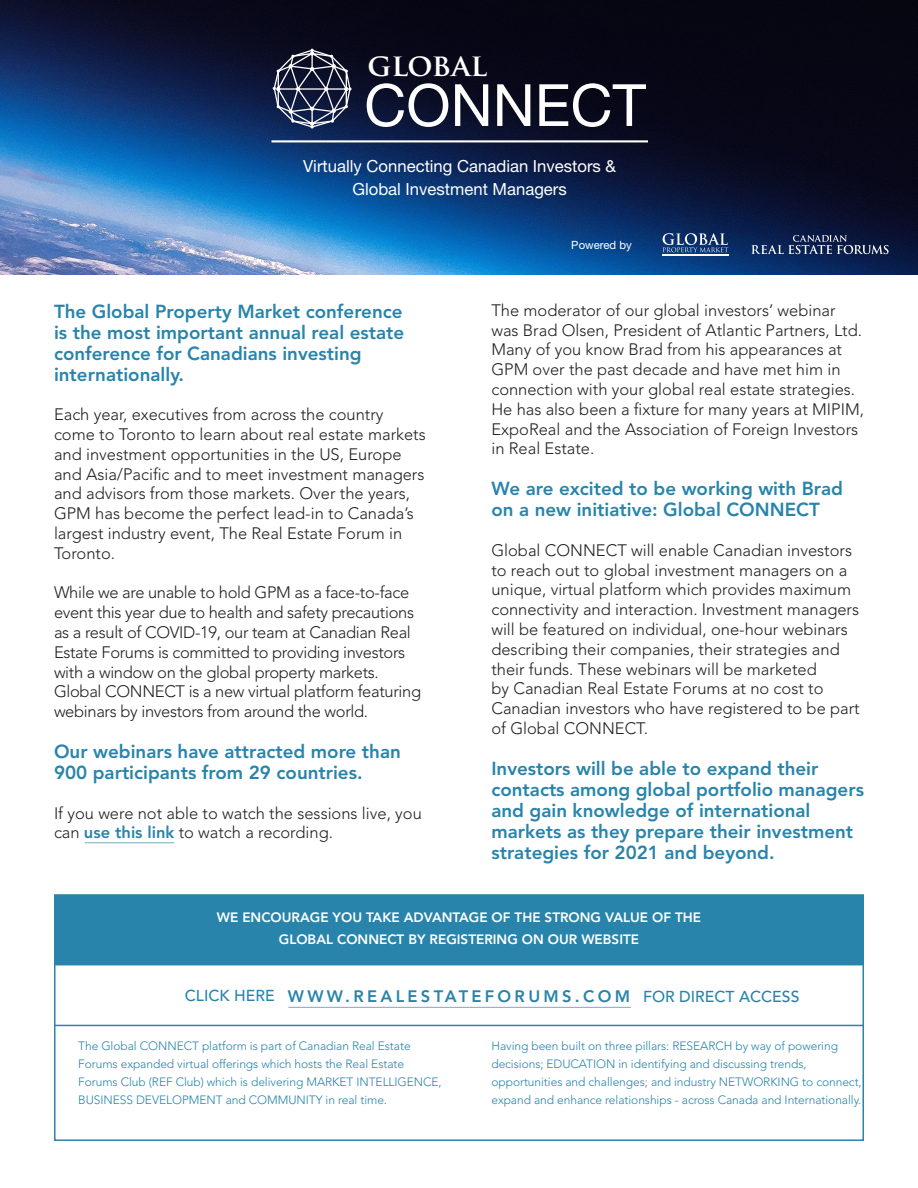
<style>
.page{position:relative;width:918px;height:1188px;background:#fff}
.page>*{position:absolute;margin:0;border:0;box-sizing:border-box;transform-origin:0 0}
.t1{font:58.35px "Helvetica Neue LT Std";color:#fff}
.t2{font:700 30.45px "Trajan Pro";color:#fff}
.Bigger{font:800 18.75px/21px "Avenir";color:#2884ab}
.regular_body{font:800 18.75px/21px "Avenir";color:#2884ab}
.t3{font:16.65px/23px "Helvetica Neue LT Std";color:#fff;text-align:center}
.regular_body-2{font:300 16.5px/19.8px "Avenir";color:#231f20}
.regular_body-3{font:300 16.5px/19.8px "Avenir";letter-spacing:-.02em;color:#231f20}
.regular_body-4{font:800 16.5px "Avenir";letter-spacing:.2em;color:#2884ab}
.Bigger-2{font:500 15.75px "Avenir";color:#2884ab}
.Bigger_copy{font:800 13.5px/22.5px "Avenir";color:#fff;text-align:center}
.regular_body-5{font:300 12px/18px "Avenir";letter-spacing:-.005em;color:#2884ab}
.t4{font:11.4px "Helvetica Neue LT Std";color:#fff}
.s1{font-weight:800;color:#2884ab}
</style>
<div class="page">
<div style="left:54px;top:894px;width:810px;height:71px;background:#2884ab;border:2px solid #2884ab"></div>
<div style="left:54px;top:957px;width:810px;height:184px;border:2px solid #2884ab"></div>
<hr style="left:54px;top:1025px;width:810px;height:1px;background:#2884ab">
<hr style="left:85px;top:842px;width:89px;height:1px;background:#2884ab">
<img style="left:0;top:0;width:918px;height:274px">
<svg style="left:273px;top:49px;width:79px;height:80px"></svg>
<hr style="left:271px;top:140px;width:377px;height:2px;background:#fff">
<svg style="left:663px;top:233px;width:65px;height:19px"></svg>
<hr style="left:663px;top:255px;width:66px;height:1px;background:#fff">
<svg style="left:751px;top:235px;width:138px;height:19px"></svg>
<hr style="left:288px;top:1007px;width:343px;height:1px;background:#2884ab">
<p class="t2" style="left:368px;top:46px;width:121px">global</p>
<p class="t1" style="left:364px;top:70px;width:283px">CONNECT</p>
<p class="t3" style="left:303px;top:155px;width:315px">Virtually Connecting Canadian Investors &amp;<br>Global Investment Managers</p>
<p class="Bigger" style="left:54px;top:301px;width:352px">The Global Property Market conference is the most important annual real estate conference for Canadians investing internationally.</p>
<p class="regular_body-2" style="left:54px;top:405px;width:373px">Each year, executives from across the country come to Toronto to learn about real estate markets and investment opportunities in the US, Europe and Asia/Pacific and to meet investment managers and advisors from those markets. Over the years, GPM has become the perfect lead-in to Canada’s largest industry event, The Real Estate Forum in Toronto.</p>
<p class="regular_body-3" style="left:54px;top:583px;width:369px">While we are unable to hold GPM as a face-to-face event this year due to health and safety precautions as a result of COVID-19, our team at Canadian Real Estate Forums is committed to providing investors with a window on the global property markets.<br>Global CONNECT is a new virtual platform featuring webinars by investors from around the world.</p>
<p class="regular_body" style="left:54px;top:741px;width:348px">Our webinars have attracted more than<br>900 participants from 29 countries.</p>
<p class="regular_body-2" style="left:54px;top:803px;width:369px">If you were not able to watch the sessions live, you can <span class="s1">use this link</span> to watch a recording.</p>
<p class="t4" style="left:571px;top:238px;width:62px">Powered by</p>
<p class="regular_body-2" style="left:491px;top:300px;width:374px">The moderator of our global investors’ webinar was Brad Olsen, President of Atlantic Partners, Ltd.<br>Many of you know Brad from his appearances at GPM over the past decade and have met him in connection with your global real estate strategies.<br>He has also been a fixture for many years at MIPIM, ExpoReal and the Association of Foreign Investors in Real Estate.</p>
<p class="Bigger" style="left:491px;top:478px;width:353px">We are excited to be working with Brad on a new initiative: Global CONNECT</p>
<p class="regular_body-2" style="left:491px;top:540px;width:370px">Global CONNECT will enable Canadian investors to reach out to global investment managers on a unique, virtual platform which provides maximum connectivity and interaction. Investment managers will be featured on individual, one-hour webinars describing their companies, their strategies and their funds. These webinars will be marketed<br>by Canadian Real Estate Forums at no cost to Canadian investors who have registered to be part of Global CONNECT.</p>
<p class="Bigger" style="left:491px;top:758px;width:374px">Investors will be able to expand their contacts among global portfolio managers and gain knowledge of international markets as they prepare their investment strategies for 2021 and beyond.</p>
<p class="Bigger_copy" style="left:217px;top:906px;width:486px">WE ENCOURAGE YOU TAKE ADVANTAGE OF THE STRONG VALUE OF THE<br>GLOBAL CONNECT BY REGISTERING ON OUR WEBSITE</p>
<p class="Bigger-2" style="left:185px;top:987px;width:91px">CLICK HERE</p>
<p class="regular_body-4" style="left:288px;top:987px;width:344px">WWW.REALESTATEFORUMS.COM</p>
<p class="Bigger-2" style="left:643px;top:987px;width:158px">FOR DIRECT ACCESS</p>
<p class="regular_body-5" style="left:78px;top:1037px;width:365px">The Global CONNECT platform is part of Canadian Real Estate Forums expanded virtual offerings which hosts the Real Estate Forums Club (REF Club) which is delivering MARKET INTELLIGENCE, BUSINESS DEVELOPMENT and COMMUNITY in real time.</p>
<p class="regular_body-5" style="left:491px;top:1037px;width:372px">Having been built on three pillars: RESEARCH by way of powering decisions; EDUCATION in identifying and discussing trends, opportunities and challenges; and industry NETWORKING to connect, expand and enhance relationships - across Canada and Internationally.</p>
</div>
